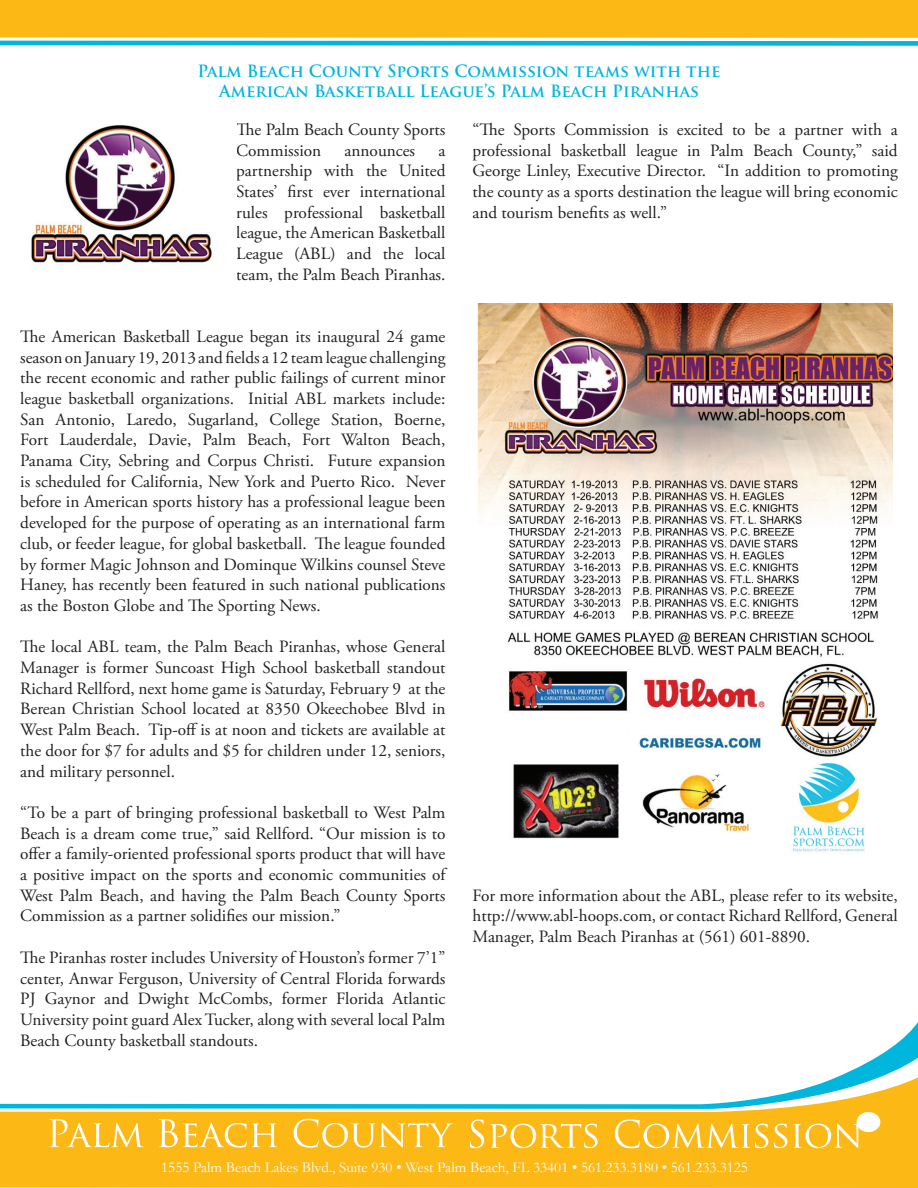
<style>
.page{position:relative;width:918px;height:1188px;background:#fff}
.page>*{position:absolute;margin:0;border:0;box-sizing:border-box;transform-origin:0 0}
.t1{font:17.25px/20.7px "Adobe Garamond Pro";color:#231f20;text-align:justify}
.t2{font:700 16.5px/19.8px "Trajan Pro";color:#00b6de;text-align:center}
.t3{font:15px "Garamond";color:#fff}
</style>
<div class="page">
<svg style="left:0;top:0;width:918px;height:46px;background:#e2bd3b"></svg>
<svg style="left:837px;top:1022px;width:81px;height:55px"></svg>
<svg style="left:0;top:1077px;width:918px;height:111px;fill:#fcb814"></svg>
<div style="left:857px;top:1112px;width:23px;height:20px;background:#fff;border-radius:50%"></div>
<svg style="left:49px;top:1119px;width:95px;height:28px;background:#fcc645"></svg>
<svg style="left:159px;top:1119px;width:118px;height:29px;background:#fcc645"></svg>
<svg style="left:294px;top:1119px;width:159px;height:29px;background:#fcc43e"></svg>
<svg style="left:470px;top:1119px;width:14px;height:29px"></svg>
<svg style="left:490px;top:1124px;width:108px;height:24px;background:#fcc94e"></svg>
<svg style="left:615px;top:1119px;width:153px;height:29px;background:#fcc643"></svg>
<svg style="left:774px;top:1124px;width:13px;height:24px"></svg>
<svg style="left:793px;top:1124px;width:68px;height:24px"></svg>
<img style="left:31px;top:125px;width:181px;height:138px">
<img style="left:477px;top:303px;width:416px;height:549px">
<p class="t2" style="left:197px;top:61px;width:525px">Palm Beach County Sports Commission teams with the<br>American Basketball League’s Palm Beach Piranhas</p>
<p class="t1" style="left:236px;top:120px;width:211px">The Palm Beach County Sports<br>Commission</p>
<p class="t1" style="left:345px;top:140px;width:72px">announces</p>
<p class="t1" style="left:236px;top:140px;width:211px;text-indent:202px">a partnership with the United States’ first ever international rules professional basketball league, the American Basketball League (ABL) and the local team, the Palm Beach Piranhas.</p>
<p class="t1" style="left:20px;top:327px;width:427px">The American Basketball League began its inaugural 24 game season on January 19, 2013 and fields a 12 team league challenging the recent economic and rather public failings of current minor league basketball organizations. Initial ABL markets include:<br>San Antonio, Laredo, Sugarland, College Station, Boerne, Fort Lauderdale, Davie, Palm Beach, Fort Walton Beach, Panama City, Sebring and Corpus Christi. Future expansion is scheduled for California, New York and Puerto Rico. Never before in American sports history has a professional league been developed for the purpose of operating as an international farm club, or feeder league, for global basketball. The league founded by former Magic Johnson and Dominque Wilkins counsel Steve Haney, has recently been featured in such national publications as the Boston Globe and The Sporting News.</p>
<p class="t1" style="left:20px;top:637px;width:427px">The local ABL team, the Palm Beach Piranhas, whose General Manager is former Suncoast High School basketball standout Richard Rellford, next home game is Saturday, February 9 at the Berean Christian School located at 8350 Okeechobee Blvd in West Palm Beach. Tip-off is at noon and tickets are available at the door for $7 for adults and $5 for children under 12, seniors, and military personnel.</p>
<p class="t1" style="left:20px;top:803px;width:427px">“To be a part of bringing professional basketball to West Palm Beach is a dream come true,” said Rellford. “Our mission is to offer a family-oriented professional sports product that will have a positive impact on the sports and economic communities of West Palm Beach, and having the Palm Beach County Sports Commission as a partner solidifies our mission.”</p>
<p class="t1" style="left:20px;top:948px;width:427px">The Piranhas roster includes University of Houston’s former 7’1” center, Anwar Ferguson, University of Central Florida forwards PJ Gaynor and Dwight McCombs, former Florida Atlantic University point guard Alex Tucker, along with several local Palm Beach County basketball standouts.</p>
<p class="t1" style="left:472px;top:120px;width:427px">“The Sports Commission is excited to be a partner with a professional basketball league in Palm Beach County,” said George Linley, Executive Director. “In addition to promoting the county as a sports destination the league will bring economic and tourism benefits as well.”</p>
<p class="t1" style="left:472px;top:886px;width:427px">For more information about the ABL, please refer to its website, http://www.abl-hoops.com, or contact Richard Rellford, General Manager, Palm Beach Piranhas at (561) 601-8890.</p>
<p class="t3" style="left:161px;top:1157px;width:588px">1555 Palm Beach Lakes Blvd., Suite 930 • West Palm Beach, FL 33401 • 561.233.3180 • 561.233.3125</p>
</div>
